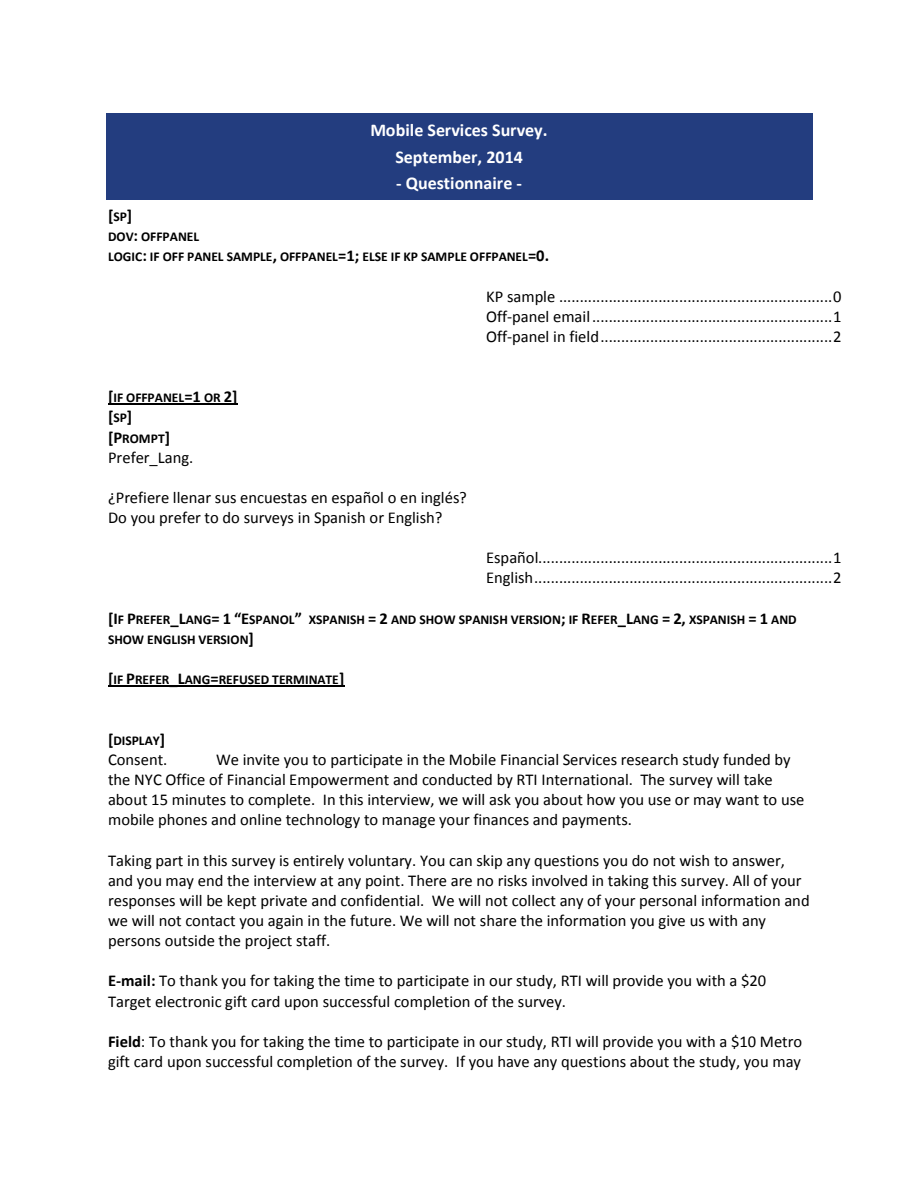
<style>
.page{position:relative;width:918px;height:1188px;background:#fff}
.page>*{position:absolute;margin:0;border:0;box-sizing:border-box;transform-origin:0 0}
.t1{font:700 18px "Calibri";color:#fff}
.t2{font:16.5px/20.1px "Calibri";color:#000}
.t3{font:700 16.5px "Calibri";color:#000}
.t4{font:700 13.5px/20.1px "Calibri";color:#000}
.s1{font-size:13.5px}
.s2{font-size:16.5px}
.s3{font-weight:700}
</style>
<div class="page">
<div style="left:106px;top:113px;width:706px;height:33px;background:#233d7f"></div>
<div style="left:106px;top:146px;width:706px;height:26px;background:#233d7f"></div>
<div style="left:106px;top:172px;width:706px;height:28px;background:#233d7f"></div>
<hr style="left:108px;top:404px;width:129px;height:1px;background:#000">
<hr style="left:108px;top:686px;width:236px;height:1px;background:#000">
<p class="t1" style="left:370px;top:123px;width:179px">Mobile Services Survey.</p>
<p class="t1" style="left:395px;top:149px;width:129px">September, 2014</p>
<p class="t1" style="left:396px;top:176px;width:127px">- Questionnaire -</p>
<p class="t3" style="left:108px;top:209px;width:26px">[<span class="s1">SP</span>]</p>
<p class="t4" style="left:108px;top:228px;width:93px">DOV<span class="s2">:</span> OFFPANEL</p>
<p class="t4" style="left:108px;top:248px;width:443px">LOGIC<span class="s2">:</span> IF OFF PANEL SAMPLE<span class="s2">,</span> OFFPANEL<span class="s2">=1;</span> ELSE IF KP SAMPLE OFFPANEL<span class="s2">=0.</span></p>
<p class="t2" style="left:486px;top:287px;width:357px">KP sample ..................................................................0</p>
<p class="t2" style="left:486px;top:308px;width:357px">Off-panel email..........................................................1</p>
<p class="t2" style="left:486px;top:328px;width:357px">Off-panel in field........................................................2</p>
<p class="t4" style="left:108px;top:389px;width:131px"><span class="s2">[</span>IF OFFPANEL<span class="s2">=1</span> OR <span class="s2">2]</span></p>
<p class="t3" style="left:108px;top:410px;width:26px">[<span class="s1">SP</span>]</p>
<p class="t4" style="left:108px;top:429px;width:64px"><span class="s2">[P</span>ROMPT<span class="s2">]</span></p>
<p class="t2" style="left:108px;top:449px;width:87px">Prefer_Lang.</p>
<p class="t2" style="left:108px;top:489px;width:360px">¿Prefiere llenar sus encuestas en español o en inglés?</p>
<p class="t2" style="left:108px;top:509px;width:336px">Do you prefer to do surveys in Spanish or English?</p>
<p class="t2" style="left:486px;top:549px;width:357px">Español.......................................................................1</p>
<p class="t2" style="left:486px;top:569px;width:357px">English........................................................................2</p>
<p class="t4" style="left:108px;top:610px;width:690px"><span class="s2">[I</span>F <span class="s2">P</span>REFER<span class="s2">_L</span>ANG<span class="s2">= 1 “E</span>SPANOL<span class="s2">”</span> XSPANISH <span class="s2">= 2</span> AND SHOW SPANISH VERSION<span class="s2">;</span> IF <span class="s2">R</span>EFER<span class="s2">_L</span>ANG <span class="s2">= 2,</span> XSPANISH <span class="s2">= 1</span> AND<br>SHOW ENGLISH VERSION<span class="s2">]</span></p>
<p class="t4" style="left:108px;top:671px;width:238px"><span class="s2">[</span>IF <span class="s2">P</span>REFER<span class="s2">_L</span>ANG<span class="s2">=</span>REFUSED TERMINATE<span class="s2">]</span></p>
<p class="t4" style="left:108px;top:731px;width:59px"><span class="s2">[</span>DISPLAY<span class="s2">]</span></p>
<p class="t2" style="left:108px;top:751px;width:61px">Consent.</p>
<p class="t2" style="left:108px;top:751px;width:698px;text-indent:108px">We invite you to participate in the Mobile Financial Services research study funded by the NYC Office of Financial Empowerment and conducted by RTI International. The survey will take about 15 minutes to complete. In this interview, we will ask you about how you use or may want to use mobile phones and online technology to manage your finances and payments.</p>
<p class="t2" style="left:108px;top:851px;width:703px">Taking part in this survey is entirely voluntary. You can skip any questions you do not wish to answer, and you may end the interview at any point. There are no risks involved in taking this survey. All of your responses will be kept private and confidential. We will not collect any of your personal information and we will not contact you again in the future. We will not share the information you give us with any persons outside the project staff.</p>
<p class="t2" style="left:108px;top:972px;width:660px"><span class="s3">E-mail:</span> To thank you for taking the time to participate in our study, RTI will provide you with a $20<br>Target electronic gift card upon successful completion of the survey.</p>
<p class="t2" style="left:108px;top:1033px;width:696px"><span class="s3">Field</span>: To thank you for taking the time to participate in our study, RTI will provide you with a $10 Metro gift card upon successful completion of the survey. If you have any questions about the study, you may</p>
</div>
